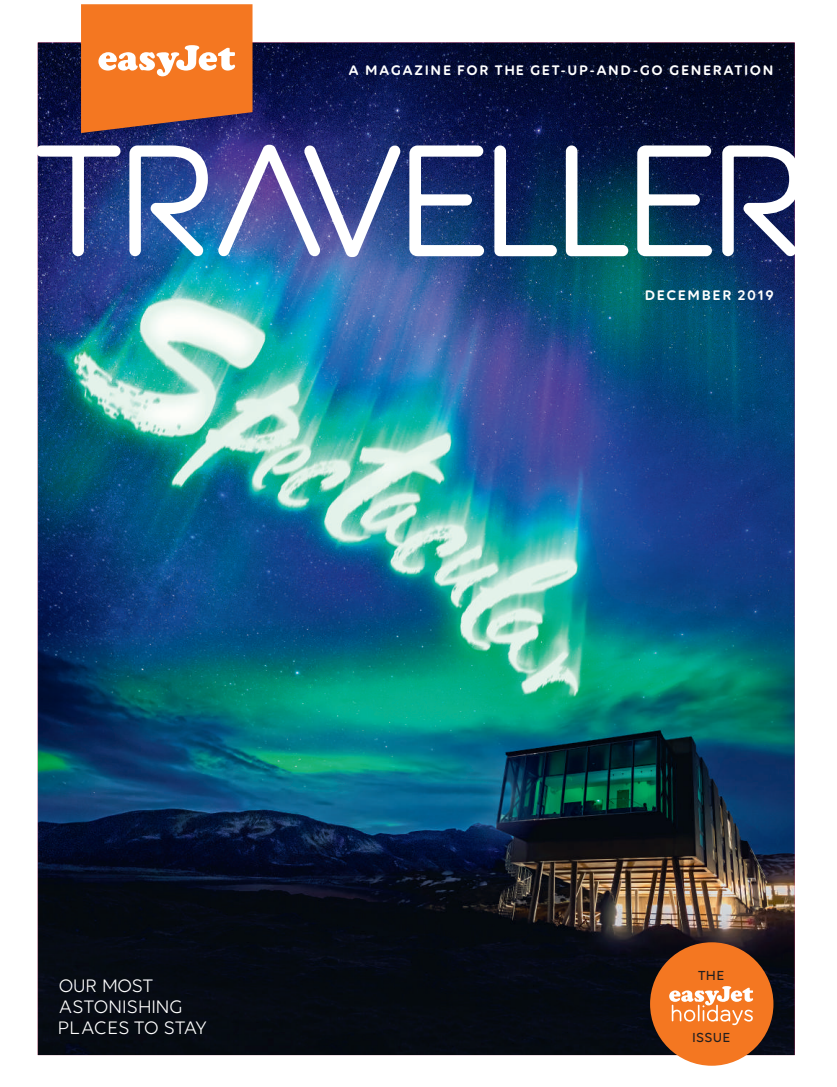
<style>
.page{position:relative;width:837px;height:1087px;background:#fff}
.page>*{position:absolute;margin:0;border:0;box-sizing:border-box;transform-origin:0 0}
.t1{font:152.7px "EJ Rounded Headline";letter-spacing:-.025em;color:#fff}
.t2{font:19.5px/21px "Volte";letter-spacing:-.03em;color:#fff}
.t3{font:600 15px "Volte Rounded";letter-spacing:.11em;color:#fff}
.t4{font:500 14.1px "Volte";letter-spacing:.015em;color:#231f20}
</style>
<div class="page">
<img style="left:38px;top:43px;width:757px;height:1011px">
<svg style="left:81px;top:4px;width:171px;height:129px;background:#e37a38"></svg>
<img style="left:37px;top:143px;width:449px;height:115px">
<svg style="left:492px;top:143px;width:222px;height:115px;background:#2d4e6d"></svg>
<svg style="left:720px;top:143px;width:75px;height:115px"></svg>
<div style="left:650px;top:942px;width:123px;height:123px;background:#f47721;border-radius:50%"></div>
<svg style="left:669px;top:986px;width:85px;height:39px"></svg>
<p class="t3" style="left:349px;top:61px;width:426px">A MAGAZINE FOR THE GET-UP-AND-GO GENERATION</p>
<h1 class="t1" style="left:33px;top:117px;width:775px">TRAVELLER</h1>
<h2 class="t2" style="left:57px;top:974px;width:151px">OUR MOST<br>ASTONISHING<br>PLACES TO STAY</h2>
<p class="t3" style="left:645px;top:286px;width:130px">DECEMBER 2019</p>
<p class="t4" style="left:698px;top:967px;width:27px">THE</p>
<p class="t4" style="left:692px;top:1028px;width:39px">ISSUE</p>
</div>
